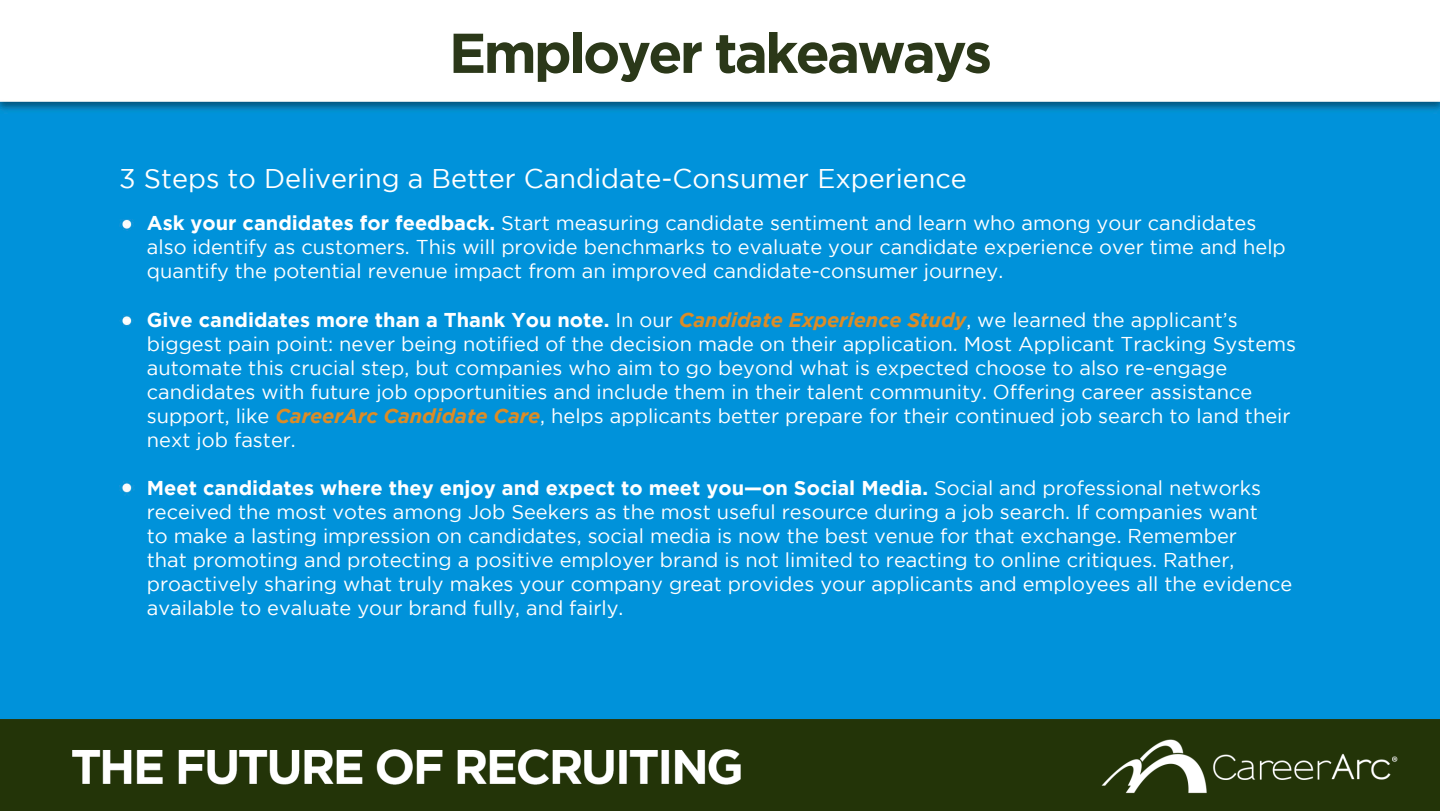
<style>
.page{position:relative;width:1440px;height:811px;background:#fff}
.page>*{position:absolute;margin:0;border:0;box-sizing:border-box;transform-origin:0 0}
.t1{font:700 56px "Gotham";letter-spacing:-.05em;color:#2b3819}
.t2{font:27px "Gotham";color:#fff}
.t3{font:20px/24px "Gotham";color:#fff}
.s1{font-weight:700}
.s2{font-weight:700;font-style:italic;color:#dc8c26}
</style>
<div class="page">
<div style="left:0;top:101px;width:1440px;height:619px;background:#0092da"></div>
<img style="left:0;top:720px;width:1440px;height:91px">
<h1 class="t1" style="left:449px;top:21px;width:545px">Employer takeaways</h1>
<h2 class="t2" style="left:119px;top:163px;width:849px">3 Steps to Delivering a Better Candidate-Consumer Experience</h2>
<p class="t3" style="left:147px;top:211px;width:1141px"><span class="s1">Ask your candidates for feedback.</span> Start measuring candidate sentiment and learn who among your candidates also identify as customers. This will provide benchmarks to evaluate your candidate experience over time and help quantify the potential revenue impact from an improved candidate-consumer journey.</p>
<p class="t3" style="left:147px;top:307px;width:1151px"><span class="s1">Give candidates more than a Thank You note.</span> In our <span class="s2">Candidate Experience Study</span>, we learned the applicant’s biggest pain point: never being notified of the decision made on their application. Most Applicant Tracking Systems automate this crucial step, but companies who aim to go beyond what is expected choose to also re-engage candidates with future job opportunities and include them in their talent community. Offering career assistance support, like <span class="s2">CareerArc Candidate Care</span>, helps applicants better prepare for their continued job search to land their next job faster.</p>
<p class="t3" style="left:147px;top:476px;width:1147px"><span class="s1">Meet candidates where they enjoy and expect to meet you—on Social Media.</span> Social and professional networks received the most votes among Job Seekers as the most useful resource during a job search. If companies want<br>to make a lasting impression on candidates, social media is now the best venue for that exchange. Remember<br>that promoting and protecting a positive employer brand is not limited to reacting to online critiques. Rather, proactively sharing what truly makes your company great provides your applicants and employees all the evidence available to evaluate your brand fully, and fairly.</p>
</div>
